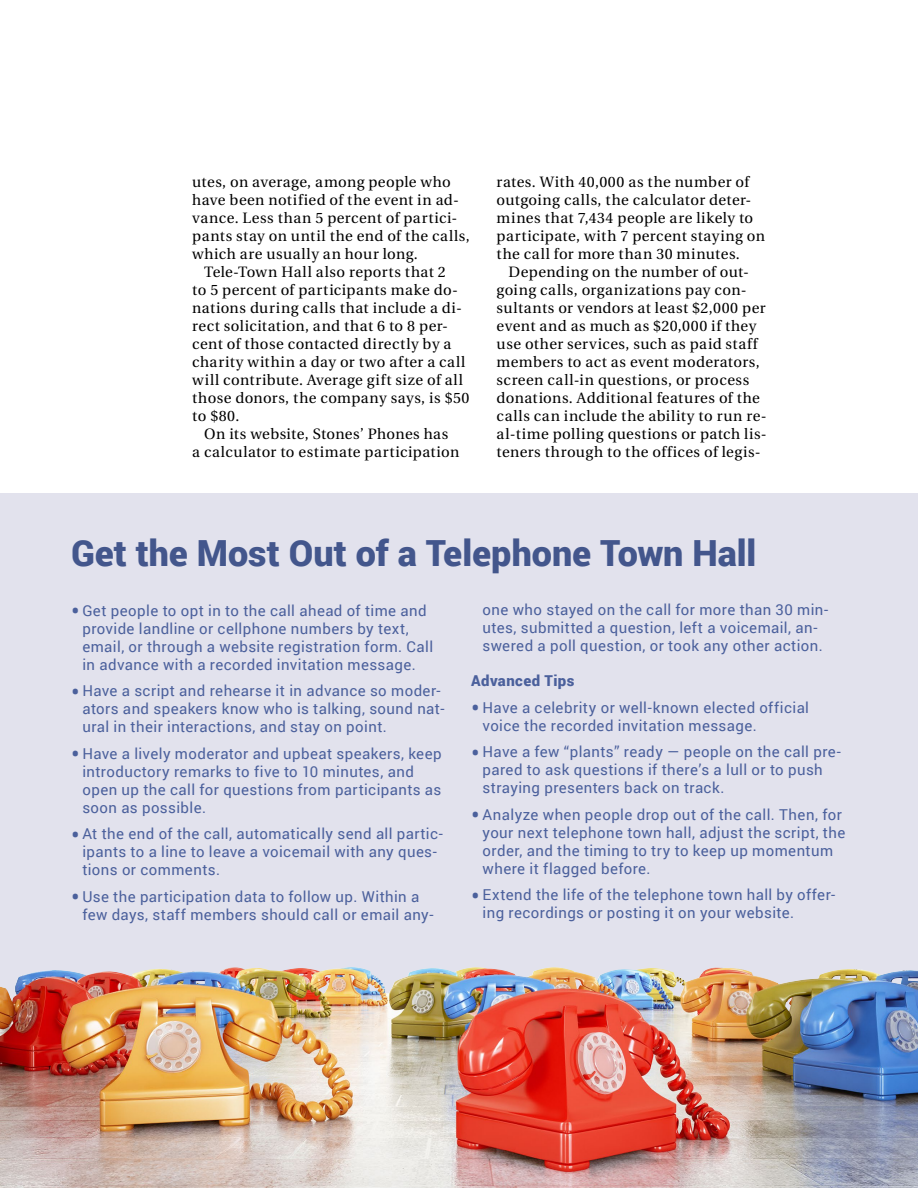
<style>
.page{position:relative;width:918px;height:1188px;background:#fff}
.page>*{position:absolute;margin:0;border:0;box-sizing:border-box;transform-origin:0 0}
.CHE_Hed_Utopia_Semi{font:900 36px "Roboto";color:#43568c}
.CHE_Text_9_25-10_5_R{font:15px/18px "Roboto";letter-spacing:.025em;color:#4b609c}
.CHE_Text_9_25-10_5_R-2{font:15px/18px "Heuristica";letter-spacing:.03em;color:#000}
.CHE_Text_9_25-10_5_R-3{font:900 15px "Roboto";letter-spacing:.03em;color:#4b609c}
.s1{font-size:25.5px}
</style>
<div class="page">
<div style="left:0;top:493px;width:918px;height:695px;background:#e2e2ed"></div>
<img style="left:0;top:967px;width:918px;height:221px">
<p class="CHE_Text_9_25-10_5_R-2" style="left:192px;top:173px;width:279px">utes, on average, among people who have been notified of the event in ad&shy;vance. Less than 5 percent of partici&shy;pants stay on until the end of the calls, which are usually an hour long.</p>
<p class="CHE_Text_9_25-10_5_R-2" style="left:192px;top:263px;width:279px;text-indent:12px">Tele-Town Hall also reports that 2<br>to 5 percent of participants make do&shy;nations during calls that include a di&shy;rect solicitation, and that 6 to 8 per&shy;cent of those contacted directly by a charity within a day or two after a call will contribute. Average gift size of all those donors, the company says, is $50 to $80.</p>
<p class="CHE_Text_9_25-10_5_R-2" style="left:192px;top:425px;width:269px;text-align:center">On its website, Stones’ Phones has<br>a calculator to estimate participation</p>
<p class="CHE_Text_9_25-10_5_R-2" style="left:497px;top:173px;width:270px">rates. With 40,000 as the number of outgoing calls, the calculator deter&shy;mines that 7,434 people are likely to participate, with 7 percent staying on the call for more than 30 minutes.</p>
<p class="CHE_Text_9_25-10_5_R-2" style="left:497px;top:263px;width:272px;text-indent:12px">Depending on the number of out&shy;going calls, organizations pay con&shy;sultants or vendors at least $2,000 per event and as much as $20,000 if they use other services, such as paid staff members to act as event moderators, screen call-in questions, or process donations. Additional features of the calls can include the ability to run re&shy;al-time polling questions or patch lis&shy;teners through to the offices of legis-</p>
<p class="CHE_Hed_Utopia_Semi" style="left:71px;top:528px;width:687px">Get the Most Out of a Telephone Town Hall</p>
<p class="CHE_Text_9_25-10_5_R" style="left:82px;top:601px;width:352px;text-indent:-11px"><span class="s1">•</span> Get people to opt in to the call ahead of time and provide landline or cellphone numbers by text, email, or through a website registration form. Call in advance with a recorded invitation message.</p>
<p class="CHE_Text_9_25-10_5_R" style="left:82px;top:681px;width:364px;text-indent:-11px"><span class="s1">•</span> Have a script and rehearse it in advance so moder&shy;ators and speakers know who is talking, sound nat&shy;ural in their interactions, and stay on point.</p>
<p class="CHE_Text_9_25-10_5_R" style="left:82px;top:744px;width:361px;text-indent:-11px"><span class="s1">•</span> Have a lively moderator and upbeat speakers, keep introductory remarks to five to 10 minutes, and open up the call for questions from participants as soon as possible.</p>
<p class="CHE_Text_9_25-10_5_R" style="left:82px;top:824px;width:362px;text-indent:-11px"><span class="s1">•</span> At the end of the call, automatically send all partic&shy;ipants to a line to leave a voicemail with any ques&shy;tions or comments.</p>
<p class="CHE_Text_9_25-10_5_R" style="left:82px;top:887px;width:353px;text-indent:-11px"><span class="s1">•</span> Use the participation data to follow up. Within a few days, staff members should call or email any-</p>
<p class="CHE_Text_9_25-10_5_R" style="left:483px;top:600px;width:347px">one who stayed on the call for more than 30 min&shy;utes, submitted a question, left a voicemail, an&shy;swered a poll question, or took any other action.</p>
<p class="CHE_Text_9_25-10_5_R-3" style="left:471px;top:670px;width:105px">Advanced Tips</p>
<p class="CHE_Text_9_25-10_5_R" style="left:483px;top:698px;width:328px;text-indent:-11px"><span class="s1">•</span> Have a celebrity or well-known elected official voice the recorded invitation message.</p>
<p class="CHE_Text_9_25-10_5_R" style="left:483px;top:742px;width:360px;text-indent:-11px"><span class="s1">•</span> Have a few “plants” ready — people on the call pre&shy;pared to ask questions if there’s a lull or to push straying presenters back on track.</p>
<p class="CHE_Text_9_25-10_5_R" style="left:483px;top:805px;width:364px;text-indent:-11px"><span class="s1">•</span> Analyze when people drop out of the call. Then, for your next telephone town hall, adjust the script, the order, and the timing to try to keep up momentum where it flagged before.</p>
<p class="CHE_Text_9_25-10_5_R" style="left:483px;top:885px;width:354px;text-indent:-11px"><span class="s1">•</span> Extend the life of the telephone town hall by offer&shy;ing recordings or posting it on your website.</p>
</div>
